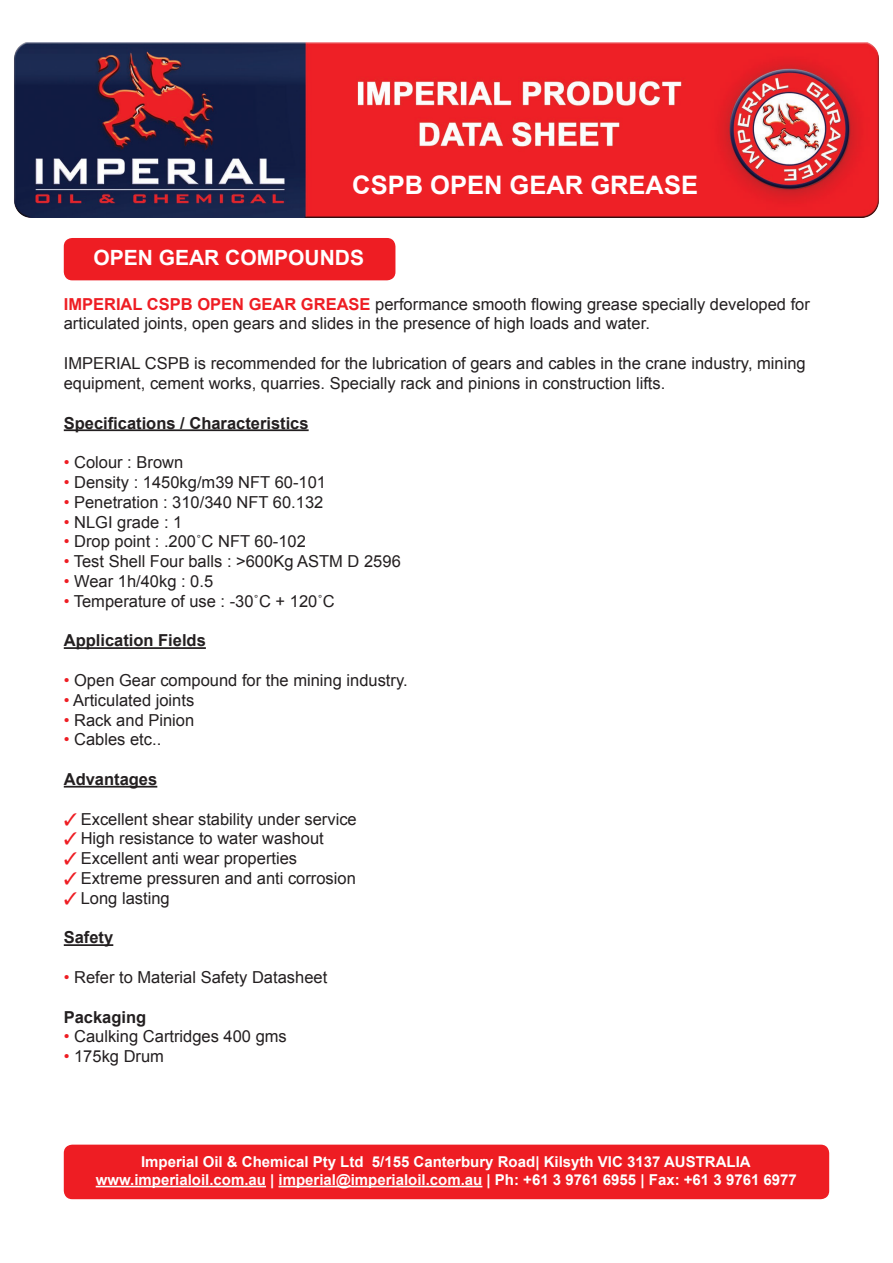
<style>
.page{position:relative;width:893px;height:1263px;background:#fff}
.page>*{position:absolute;margin:0;border:0;box-sizing:border-box;transform-origin:0 0}
.t1{font:700 25.5px "Arial";color:#fff}
.t2{font:700 21px "Arial";color:#fff}
.t3{font:16.5px/19.8px "Arial";color:#231f20}
.t4{font:700 16.5px "Arial";color:#231f20}
.t5{font:700 15px/18px "Arial";color:#fff;text-align:center}
.s1{font-weight:700;color:#ee1d23}
.s2{color:#ee1d23}
</style>
<div class="page">
<hr style="left:64px;top:429px;width:245px;height:2px;background:#231f20">
<hr style="left:64px;top:647px;width:142px;height:2px;background:#231f20">
<hr style="left:64px;top:786px;width:93px;height:1px;background:#231f20">
<hr style="left:64px;top:944px;width:49px;height:2px;background:#231f20">
<div style="left:64px;top:1144px;width:765px;height:55px;background:#ee1d23;border-radius:9px"></div>
<hr style="left:96px;top:1186px;width:170px;height:1px;background:#fff">
<hr style="left:279px;top:1186px;width:203px;height:1px;background:#fff">
<div style="left:64px;top:238px;width:331px;height:42px;background:#ee1d23;border-radius:9px"></div>
<img style="left:14px;top:43px;width:865px;height:175px">
<h1 class="t1" style="left:352px;top:169px;width:347px">CSPB OPEN GEAR GREASE</h1>
<p class="t2" style="left:93px;top:244px;width:272px">OPEN GEAR COMPOUNDS</p>
<p class="t3" style="left:64px;top:294px;width:748px"><span class="s1">IMPERIAL CSPB OPEN GEAR GREASE</span> performance smooth flowing grease specially developed for articulated joints, open gears and slides in the presence of high loads and water.</p>
<p class="t3" style="left:64px;top:354px;width:743px">IMPERIAL CSPB is recommended for the lubrication of gears and cables in the crane industry, mining equipment, cement works, quarries. Specially rack and pinions in construction lifts.</p>
<p class="t4" style="left:64px;top:412px;width:246px">Specifications / Characteristics</p>
<p class="t3" style="left:64px;top:453px;width:121px"><span class="s2">•</span> Colour : Brown</p>
<p class="t3" style="left:64px;top:472px;width:264px"><span class="s2">•</span> Density : 1450kg/m39 NFT 60-101</p>
<p class="t3" style="left:64px;top:492px;width:261px"><span class="s2">•</span> Penetration : 310/340 NFT 60.132</p>
<p class="t3" style="left:64px;top:512px;width:120px"><span class="s2">•</span> NLGI grade : 1</p>
<p class="t3" style="left:64px;top:532px;width:244px"><span class="s2">•</span> Drop point : .200˚C NFT 60-102</p>
<p class="t3" style="left:64px;top:552px;width:339px"><span class="s2">•</span> Test Shell Four balls : &gt;600Kg ASTM D 2596</p>
<p class="t3" style="left:64px;top:571px;width:151px"><span class="s2">•</span> Wear 1h/40kg : 0.5</p>
<p class="t3" style="left:64px;top:591px;width:272px"><span class="s2">•</span> Temperature of use : -30˚C + 120˚C</p>
<p class="t4" style="left:64px;top:630px;width:144px">Application Fields</p>
<p class="t3" style="left:64px;top:670px;width:345px"><span class="s2">•</span> Open Gear compound for the mining industry.</p>
<p class="t3" style="left:64px;top:690px;width:132px"><span class="s2">•</span> Articulated joints</p>
<p class="t3" style="left:64px;top:710px;width:132px"><span class="s2">•</span> Rack and Pinion</p>
<p class="t3" style="left:64px;top:730px;width:99px"><span class="s2">•</span> Cables etc..</p>
<p class="t4" style="left:64px;top:768px;width:95px">Advantages</p>
<p class="t3" style="left:64px;top:809px;width:294px"><span class="s2">✓</span> Excellent shear stability under service</p>
<p class="t3" style="left:64px;top:829px;width:261px"><span class="s2">✓</span> High resistance to water washout</p>
<p class="t3" style="left:64px;top:849px;width:235px"><span class="s2">✓</span> Excellent anti wear properties</p>
<p class="t3" style="left:64px;top:868px;width:294px"><span class="s2">✓</span> Extreme pressuren and anti corrosion</p>
<p class="t3" style="left:64px;top:888px;width:107px"><span class="s2">✓</span> Long lasting</p>
<p class="t4" style="left:64px;top:927px;width:51px">Safety</p>
<p class="t3" style="left:64px;top:967px;width:265px"><span class="s2">•</span> Refer to Material Safety Datasheet</p>
<p class="t4" style="left:64px;top:1006px;width:84px">Packaging</p>
<p class="t3" style="left:64px;top:1027px;width:225px"><span class="s2">•</span> Caulking Cartridges 400 gms</p>
<p class="t3" style="left:64px;top:1047px;width:102px"><span class="s2">•</span> 175kg Drum</p>
<p class="t5" style="left:96px;top:1153px;width:703px">Imperial Oil &amp; Chemical Pty Ltd 5/155 Canterbury Road| Kilsyth VIC 3137 AUSTRALIA www.imperialoil.com.au | imperial@imperialoil.com.au | Ph: +61 3 9761 6955 | Fax: +61 3 9761 6977</p>
</div>
